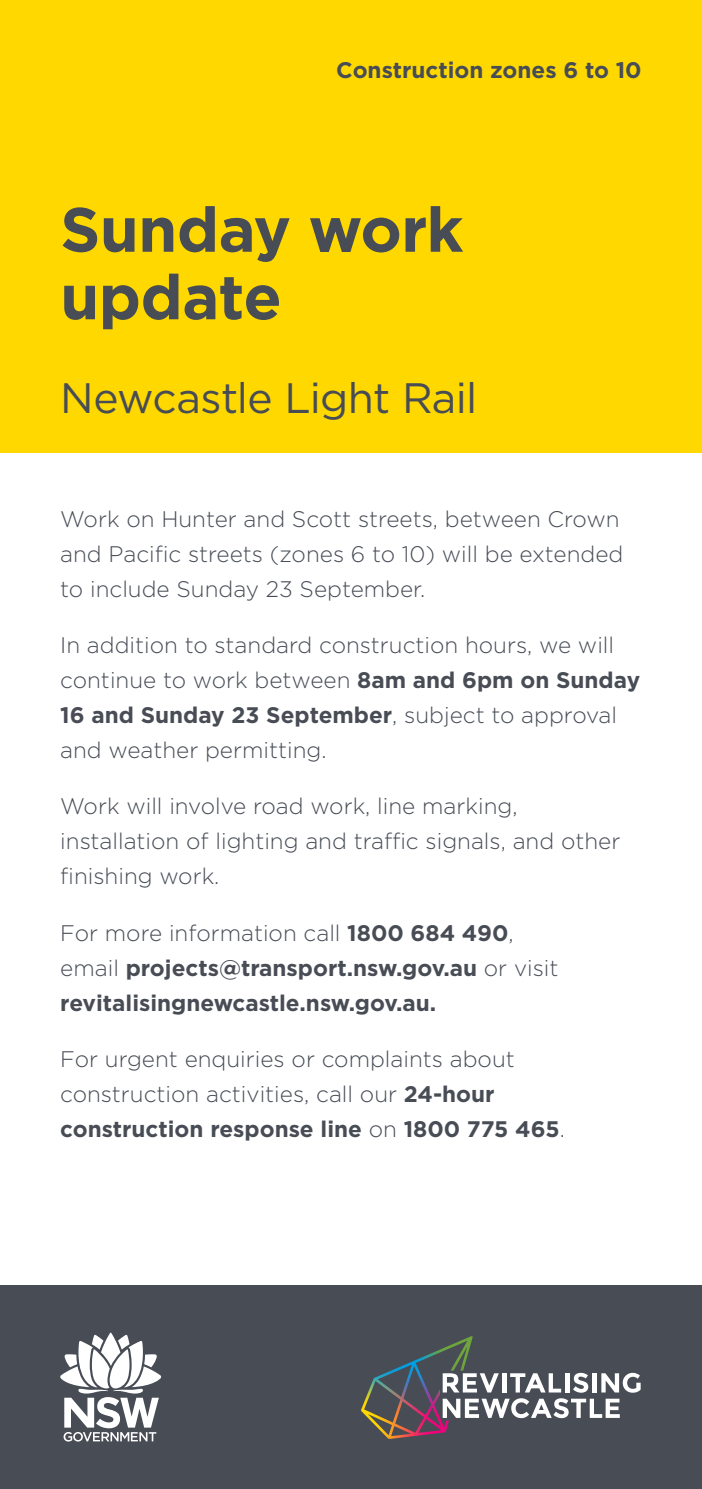
<style>
.page{position:relative;width:702px;height:1489px;background:#fff}
.page>*{position:absolute;margin:0;border:0;box-sizing:border-box;transform-origin:0 0}
.t1{font:700 62.5px/67.5px "Gotham";letter-spacing:-.01em;color:#474c55}
.t2{font:42.5px "Gotham";letter-spacing:-.02em;color:#474c55}
.Body{font:300 22.5px/35px "Gotham";color:#474c55}
.Body-2{font:700 22.5px/35px "Gotham";color:#474c55}
.Heading_Body_-_Grey{font:700 22.5px "Gotham";color:#474c55}
.s1{font-weight:700}
.s2{font-weight:300}
</style>
<div class="page">
<div style="left:0;top:1284px;width:702px;height:204px;background:#474c55"></div>
<div style="left:0;top:0;width:702px;height:452px;background:#ffd800"></div>
<svg style="left:361px;top:1336px;width:279px;height:102px"></svg>
<svg style="left:60px;top:1332px;width:101px;height:109px"></svg>
<p class="Heading_Body_-_Grey" style="left:336px;top:55px;width:307px">Construction zones 6 to 10</p>
<p class="t1" style="left:60px;top:195px;width:404px">Sunday work update</p>
<p class="t2" style="left:60px;top:370px;width:418px">Newcastle Light Rail</p>
<p class="Body" style="left:60px;top:500px;width:564px">Work on Hunter and Scott streets, between Crown and Pacific streets (zones 6 to 10) will be extended to include Sunday 23 September.</p>
<p class="Body" style="left:60px;top:627px;width:581px">In addition to standard construction hours, we will continue to work between <span class="s1">8am and 6pm on Sunday 16 and Sunday 23 September</span>, subject to approval and weather permitting.</p>
<p class="Body" style="left:60px;top:788px;width:561px">Work will involve road work, line marking, installation of lighting and traffic signals, and other finishing work.</p>
<p class="Body-2" style="left:60px;top:915px;width:500px"><span class="s2">For more information call</span> 1800 684 490<span class="s2">, email</span> projects@transport.nsw.gov.au <span class="s2">or visit </span>revitalisingnewcastle.nsw.gov.au.</p>
<p class="Body" style="left:60px;top:1040px;width:506px">For urgent enquiries or complaints about construction activities, call our <span class="s1">24-hour construction response line</span> on <span class="s1">1800 775 465</span>.</p>
</div>
